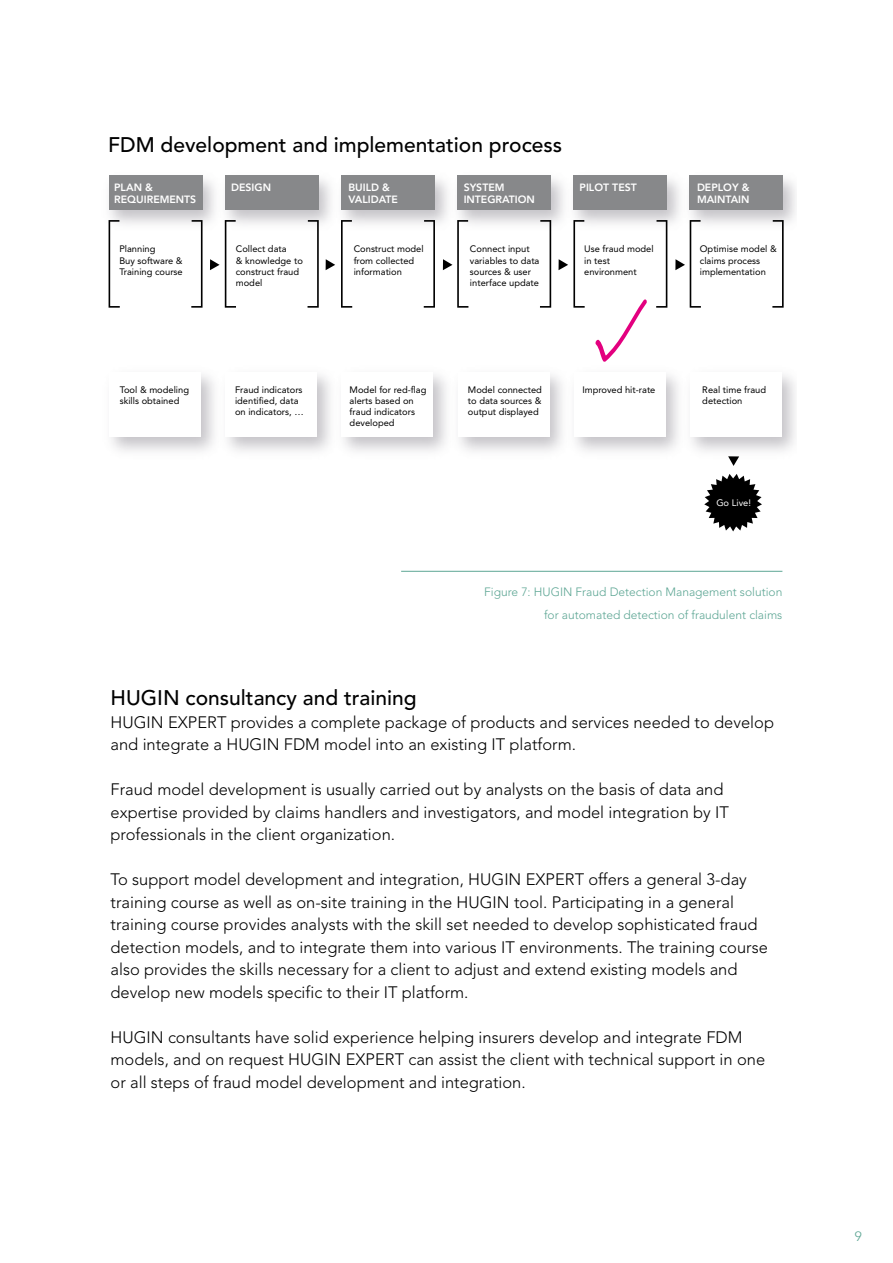
<style>
.page{position:relative;width:893px;height:1263px;background:#fff}
.page>*{position:absolute;margin:0;border:0;box-sizing:border-box;transform-origin:0 0}
.t1{font:500 21px "Avenir LT Std";color:#000}
.t2{font:300 16.5px/22.5px "Avenir LT Std";color:#000}
.t3{font:300 13.5px "Avenir LT Std";color:#5da694}
.t4{font:300 12px/22.5px "Avenir LT Std";color:#5da694;text-align:right}
.t5{font:800 10.5px/12.6px "Avenir LT Std";color:#fff}
.t6{font:9.3px/11.2px "Avenir LT Std";color:#000}
.t7{font:9.3px "Avenir LT Std";color:#fff}
</style>
<div class="page">
<hr style="left:401px;top:571px;width:381px;height:1px;background:#5da694">
<img style="left:108px;top:175px;width:106px;height:61px">
<div style="left:109px;top:175px;width:93px;height:35px;background:#87888a"></div>
<div style="left:225px;top:175px;width:94px;height:35px;background:#87888a"></div>
<div style="left:341px;top:175px;width:94px;height:35px;background:#87888a"></div>
<div style="left:457px;top:175px;width:94px;height:35px;background:#87888a"></div>
<div style="left:573px;top:175px;width:94px;height:35px;background:#87888a"></div>
<div style="left:689px;top:175px;width:94px;height:35px;background:#87888a"></div>
<svg style="left:191px;top:220px;width:12px;height:88px"></svg>
<svg style="left:109px;top:220px;width:11px;height:88px"></svg>
<svg style="left:308px;top:220px;width:11px;height:88px"></svg>
<svg style="left:424px;top:220px;width:11px;height:88px"></svg>
<svg style="left:341px;top:220px;width:11px;height:88px"></svg>
<svg style="left:540px;top:220px;width:11px;height:88px"></svg>
<svg style="left:656px;top:220px;width:11px;height:88px"></svg>
<svg style="left:772px;top:220px;width:12px;height:88px"></svg>
<svg style="left:595px;top:299px;width:52px;height:63px"></svg>
<svg style="left:210px;top:220px;width:26px;height:88px"></svg>
<svg style="left:326px;top:259px;width:9px;height:11px"></svg>
<svg style="left:443px;top:220px;width:25px;height:88px"></svg>
<svg style="left:559px;top:220px;width:26px;height:88px"></svg>
<svg style="left:675px;top:220px;width:26px;height:88px"></svg>
<svg style="left:728px;top:456px;width:11px;height:10px"></svg>
<svg style="left:704px;top:474px;width:58px;height:57px"></svg>
<p class="t1" style="left:108px;top:133px;width:455px">FDM development and implementation process</p>
<p class="t5" style="left:114px;top:181px;width:84px">PLAN &amp;<br>REQUIREMENTS</p>
<p class="t5" style="left:231px;top:181px;width:41px">DESIGN</p>
<p class="t5" style="left:348px;top:181px;width:51px">BUILD &amp;<br>VALIDATE</p>
<p class="t5" style="left:464px;top:181px;width:73px">SYSTEM<br>INTEGRATION</p>
<p class="t5" style="left:580px;top:181px;width:59px">PILOT TEST</p>
<p class="t5" style="left:697px;top:181px;width:54px">DEPLOY &amp;<br>MAINTAIN</p>
<p class="t6" style="left:119px;top:244px;width:65px">Planning<br>Buy software &amp;<br>Training course</p>
<p class="t6" style="left:120px;top:384px;width:71px">Tool &amp; modeling skills obtained</p>
<p class="t6" style="left:236px;top:244px;width:69px">Collect data<br>&amp; knowledge to construct fraud model</p>
<p class="t6" style="left:354px;top:244px;width:72px">Construct model from collected information</p>
<p class="t6" style="left:470px;top:244px;width:71px">Connect input variables to data sources &amp; user interface update</p>
<p class="t6" style="left:584px;top:244px;width:71px">Use fraud model in test environment</p>
<p class="t6" style="left:700px;top:244px;width:78px">Optimise model &amp; claims process implementation</p>
<p class="t6" style="left:235px;top:384px;width:70px">Fraud indicators identified, data on indicators, …</p>
<p class="t6" style="left:350px;top:384px;width:78px">Model for red-flag alerts based on fraud indicators developed</p>
<p class="t6" style="left:468px;top:384px;width:76px;text-align:justify">Model connected to data sources &amp; output displayed</p>
<p class="t6" style="left:582px;top:384px;width:75px">Improved hit-rate</p>
<p class="t6" style="left:702px;top:384px;width:65px">Real time fraud detection</p>
<p class="t7" style="left:716px;top:497px;width:36px">Go Live!</p>
<p class="t4" style="left:484px;top:581px;width:300px">Figure 7: HUGIN Fraud Detection Management solution for automated detection of fraudulent claims</p>
<p class="t1" style="left:111px;top:686px;width:308px">HUGIN consultancy and training</p>
<p class="t2" style="left:111px;top:711px;width:665px">HUGIN EXPERT provides a complete package of products and services needed to develop and integrate a HUGIN FDM model into an existing IT platform.</p>
<p class="t2" style="left:111px;top:778px;width:620px">Fraud model development is usually carried out by analysts on the basis of data and expertise provided by claims handlers and investigators, and model integration by IT professionals in the client organization.</p>
<p class="t2" style="left:111px;top:868px;width:659px">To support model development and integration, HUGIN EXPERT offers a general 3-day training course as well as on-site training in the HUGIN tool. Participating in a general training course provides analysts with the skill set needed to develop sophisticated fraud detection models, and to integrate them into various IT environments. The training course also provides the skills necessary for a client to adjust and extend existing models and develop new models specific to their IT platform.</p>
<p class="t2" style="left:111px;top:1026px;width:656px">HUGIN consultants have solid experience helping insurers develop and integrate FDM models, and on request HUGIN EXPERT can assist the client with technical support in one or all steps of fraud model development and integration.</p>
<p class="t3" style="left:855px;top:1228px;width:9px">9</p>
</div>
